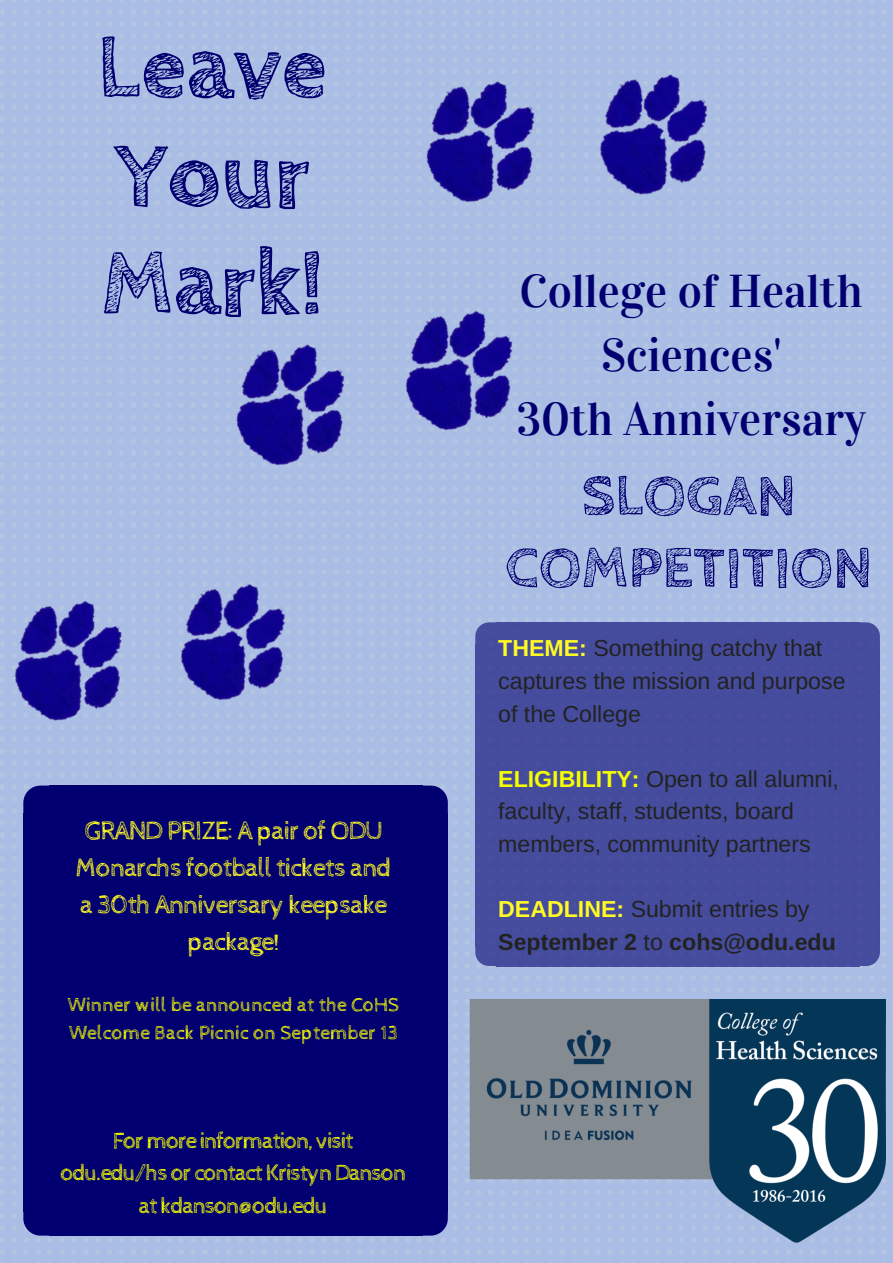
<style>
.page{position:relative;width:893px;height:1263px;background:#fff}
.page>*{position:absolute;margin:0;border:0;box-sizing:border-box;transform-origin:0 0}
.t1{font:700 92.55px/107.9px "Cabin Sketch";color:#02006f}
.t2{font:700 59.55px/72px "Cabin Sketch";color:#020070;text-align:center}
.t3{font:46.35px/64.1px "Vidaloka";color:#020070;text-align:center}
.t4{font:26.4px/37px "Cabin Sketch";letter-spacing:-.04em;color:#fffb24;text-align:center}
.t5{font:23.1px/32.5px "Arimo";color:#222}
.t6{font:23.1px/32.5px "Cabin Sketch";letter-spacing:-.055em;color:#f6ff00;text-align:center}
.t7{font:700 23.1px/32.5px "Arimo";color:#222}
.t8{font:19.8px/28px "Cabin Sketch";color:#f6ff00}
.s1{font-weight:700;color:#fffb24}
.s2{font-weight:700;color:#f6ff00}
.s3{color:#fffb24}
.s4{font-weight:400}
</style>
<div class="page">
<img style="left:0;top:0;width:892px;height:1262px">
<img style="left:205px;top:322px;width:170px;height:170px">
<img style="left:375px;top:289px;width:167px;height:167px">
<img style="left:395px;top:59px;width:170px;height:170px">
<img style="left:568px;top:52px;width:170px;height:169px">
<img style="left:0;top:578px;width:152px;height:169px">
<img style="left:151px;top:562px;width:164px;height:164px">
<img style="left:433px;top:999px;width:452px;height:263px">
<svg style="left:422px;top:785px;width:26px;height:28px"></svg>
<div style="left:421px;top:813px;width:27px;height:398px;background:#020070"></div>
<div style="left:40px;top:794px;width:399px;height:436px;background:#020070"></div>
<div style="left:49px;top:785px;width:373px;height:29px;background:#020070"></div>
<svg style="left:23px;top:785px;width:26px;height:28px"></svg>
<div style="left:23px;top:813px;width:27px;height:398px;background:#020070"></div>
<div style="left:49px;top:1211px;width:373px;height:24px;background:#020070"></div>
<svg style="left:23px;top:1211px;width:26px;height:24px"></svg>
<svg style="left:422px;top:1211px;width:26px;height:24px"></svg>
<svg style="left:859px;top:622px;width:20px;height:22px"></svg>
<div style="left:858px;top:644px;width:21px;height:302px;background:#454c9e"></div>
<div style="left:487px;top:630px;width:388px;height:330px;background:#454c9e"></div>
<div style="left:496px;top:622px;width:363px;height:23px;background:#454c9e"></div>
<svg style="left:475px;top:622px;width:21px;height:22px"></svg>
<div style="left:475px;top:644px;width:21px;height:302px;background:#454c9e"></div>
<div style="left:496px;top:946px;width:363px;height:20px;background:#454c9e"></div>
<svg style="left:475px;top:946px;width:21px;height:20px"></svg>
<svg style="left:859px;top:946px;width:20px;height:20px"></svg>
<h1 class="t1" style="left:97px;top:16px;width:232px">Leave<br>Your<br>Mark!</h1>
<p class="t4" style="left:76px;top:812px;width:317px">GRAND PRIZE: A pair of ODU<br>Monarchs football tickets and a 30th Anniversary keepsake package!</p>
<p class="t8" style="left:68px;top:991px;width:333px">Winner will be announced at the CoHS<br>Welcome Back Picnic on September 13</p>
<p class="t6" style="left:60px;top:1125px;width:347px">For more information, visit odu.edu/hs or contact Kristyn Danson at kdanson@odu.edu</p>
<h3 class="t3" style="left:516px;top:259px;width:351px">College of Health<br>Sciences'<br>30th Anniversary</h3>
<h2 class="t2" style="left:505px;top:461px;width:368px">SLOGAN<br>COMPETITION</h2>
<p class="t5" style="left:498px;top:632px;width:349px"><span class="s1">THEME:</span> Something catchy that captures the mission and purpose of the College</p>
<p class="t5" style="left:498px;top:762px;width:342px"><span class="s2">ELIGIBILITY:</span> Open to all alumni, faculty, staff, students, board members, community partners</p>
<p class="t7" style="left:498px;top:893px;width:339px"><span class="s3">DEADLINE:</span> <span class="s4">Submit entries by<br></span>September 2 <span class="s4">to</span> cohs@odu.edu</p>
</div>
